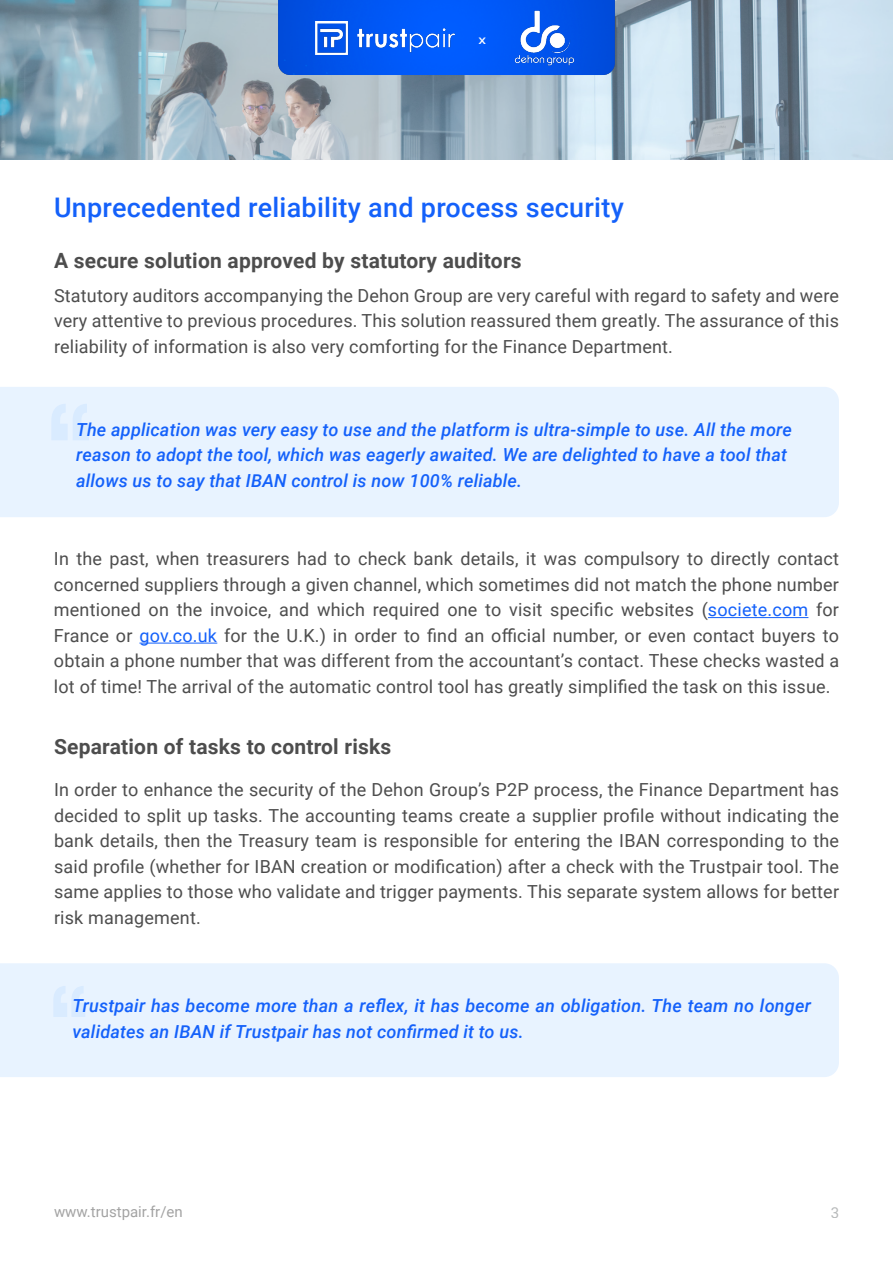
<style>
.page{position:relative;width:893px;height:1263px;background:#fff}
.page>*{position:absolute;margin:0;border:0;box-sizing:border-box;transform-origin:0 0}
.Citation{font:500 27px "Roboto";letter-spacing:.01em;color:#1461fa}
.Citation-2{font:700 21px "Roboto";letter-spacing:.01em;color:#4d4d4d}
.Citation-3{font:18px/25.5px "Roboto";letter-spacing:.01em;color:#4d4d4d;text-align:justify}
.Citation-4{font:italic 500 18px/25.5px "Roboto";letter-spacing:.01em;color:#1461fa}
.t1{font:15px "Roboto";color:#a3a3a3}
.t2{font:15px "Roboto";color:#989b9c}
.t3{font:500 9px "Roboto";color:#fff;scale:1.33 1}
.s1{color:#1461fa}
</style>
<div class="page">
<hr style="left:708px;top:617px;width:100px;height:1px;background:#1461fa">
<hr style="left:139px;top:643px;width:78px;height:1px;background:#1461fa">
<div style="left:0;top:963px;width:839px;height:114px;background:#e8f3ff"></div>
<svg style="left:53px;top:986px;width:32px;height:31px"></svg>
<div style="left:0;top:387px;width:839px;height:130px;background:#e8f3ff"></div>
<svg style="left:51px;top:404px;width:38px;height:36px"></svg>
<svg style="left:0;top:0;width:893px;height:159px;background:#a2b7c4"></svg>
<img style="left:278px;top:0;width:337px;height:75px">
<img style="left:315px;top:21px;width:139px;height:33px">
<img style="left:514px;top:10px;width:60px;height:55px">
<p class="t3" style="left:478px;top:34px;width:7px">X</p>
<p class="Citation" style="left:54px;top:188px;width:571px">Unprecedented reliability and process security</p>
<p class="Citation-2" style="left:54px;top:246px;width:469px">A secure solution approved by statutory auditors</p>
<p class="Citation-3" style="left:54px;top:282px;width:787px">Statutory auditors accompanying the Dehon Group are very careful with regard to safety and were very attentive to previous procedures. This solution reassured them greatly. The assurance of this reliability of information is also very comforting for the Finance Department.</p>
<p class="Citation-4" style="left:76px;top:416px;width:717px">The application was very easy to use and the platform is ultra-simple to use. All the more reason to adopt the tool, which was eagerly awaited. We are delighted to have a tool that allows us to say that IBAN control is now 100% reliable.</p>
<p class="Citation-3" style="left:54px;top:545px;width:787px">In the past, when treasurers had to check bank details, it was compulsory to directly contact concerned suppliers through a given channel, which sometimes did not match the phone number mentioned on the invoice, and which required one to visit specific websites (<span class="s1">societe.com</span> for France or <span class="s1">gov.co.uk</span> for the U.K.) in order to find an official number, or even contact buyers to obtain a phone number that was different from the accountant’s contact. These checks wasted a lot of time! The arrival of the automatic control tool has greatly simplified the task on this issue.</p>
<p class="Citation-2" style="left:54px;top:732px;width:339px">Separation of tasks to control risks</p>
<p class="Citation-3" style="left:54px;top:776px;width:787px">In order to enhance the security of the Dehon Group’s P2P process, the Finance Department has decided to split up tasks. The accounting teams create a supplier profile without indicating the bank details, then the Treasury team is responsible for entering the IBAN corresponding to the said profile (whether for IBAN creation or modification) after a check with the Trustpair tool. The same applies to those who validate and trigger payments. This separate system allows for better risk management.</p>
<p class="Citation-4" style="left:72px;top:992px;width:740px">Trustpair has become more than a reflex, it has become an obligation. The team no longer validates an IBAN if Trustpair has not confirmed it to us.</p>
<p class="t1" style="left:54px;top:1201px;width:130px">www.trustpair.fr/en</p>
<p class="t2" style="left:830px;top:1202px;width:10px">3</p>
</div>
